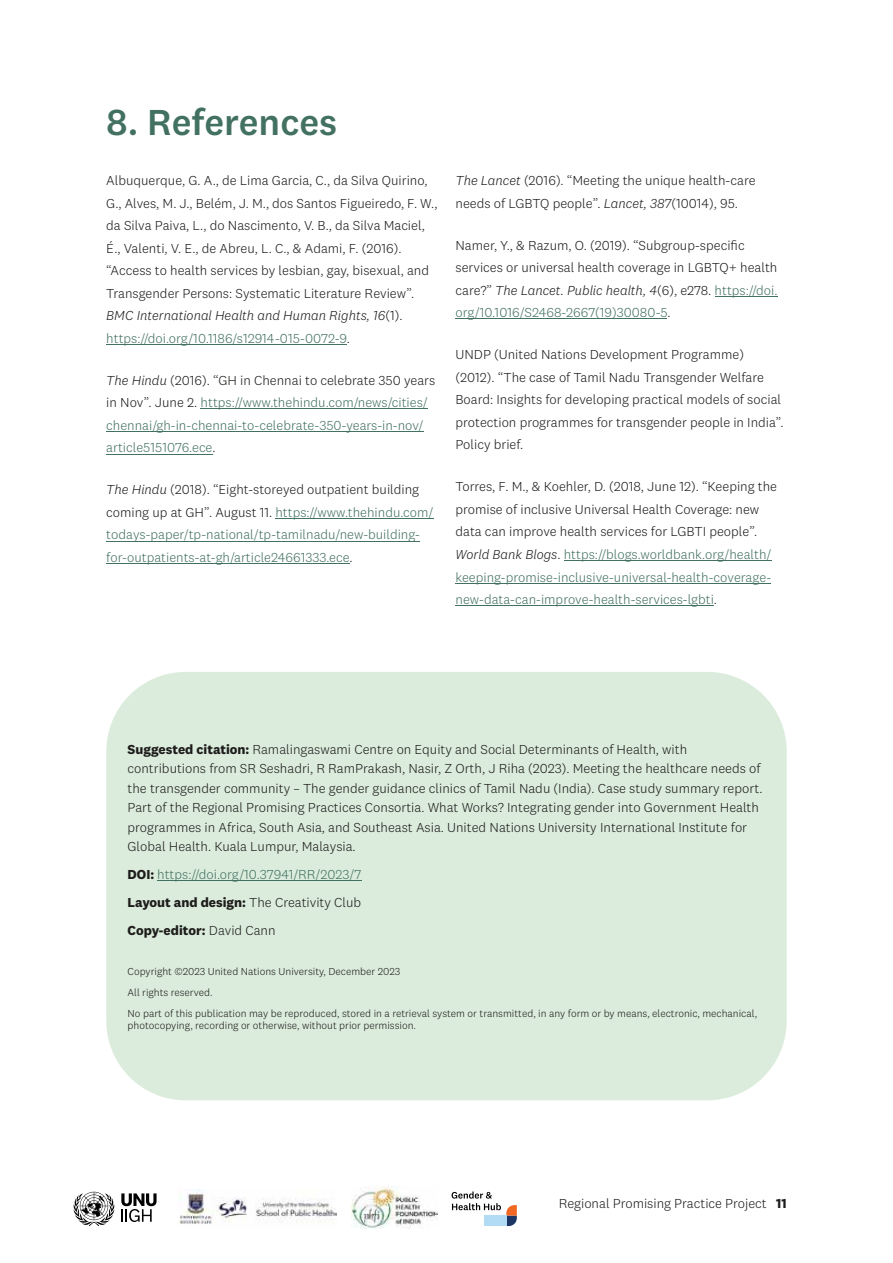
<style>
.page{position:relative;width:893px;height:1263px;background:#fff}
.page>*{position:absolute;margin:0;border:0;box-sizing:border-box;transform-origin:0 0}
.t1{font:500 37.5px "National 2";color:#437161}
.t2{font:300 13.5px/22.5px "National 2";color:#1d1c1b}
.t3{font:300 13.5px/22.5px "National 2";color:#437161}
.t4{font:300 10.5px/20.5px "National 2";color:#1d1c1b}
.s1{font-style:italic}
.s2{color:#437161}
.s3{font-style:italic;color:#1d1c1b}
.s4{color:#1d1c1b}
.s5{font-weight:700}
.s6{font-weight:700;color:#1d1c1b}
</style>
<div class="page">
<svg style="left:73px;top:1192px;width:42px;height:34px"></svg>
<svg style="left:121px;top:1193px;width:36px;height:29px"></svg>
<img style="left:178px;top:1189px;width:159px;height:35px">
<img style="left:352px;top:1186px;width:86px;height:42px">
<svg style="left:452px;top:1191px;width:65px;height:35px"></svg>
<div style="left:484px;top:1215px;width:22px;height:11px;background:#b2dbf5"></div>
<hr style="left:106px;top:344px;width:241px;height:1px;background:#437161">
<hr style="left:201px;top:409px;width:227px;height:1px;background:#437161">
<hr style="left:106px;top:431px;width:317px;height:1px;background:#437161">
<hr style="left:106px;top:454px;width:106px;height:1px;background:#437161">
<hr style="left:275px;top:518px;width:158px;height:1px;background:#437161">
<hr style="left:106px;top:541px;width:314px;height:1px;background:#437161">
<hr style="left:106px;top:563px;width:243px;height:1px;background:#437161">
<hr style="left:715px;top:296px;width:63px;height:1px;background:#437161">
<hr style="left:455px;top:319px;width:212px;height:1px;background:#437161">
<hr style="left:564px;top:560px;width:207px;height:1px;background:#437161">
<hr style="left:455px;top:583px;width:316px;height:1px;background:#437161">
<hr style="left:455px;top:605px;width:259px;height:1px;background:#437161">
<div style="left:106px;top:672px;width:681px;height:428px;background:#dbecdc;border-radius:79px"></div>
<hr style="left:157px;top:881px;width:204px;height:1px;background:#437161">
<h1 class="t1" style="left:106px;top:99px;width:233px">8. References</h1>
<p class="t2" style="left:106px;top:169px;width:333px">Albuquerque, G. A., de Lima Garcia, C., da Silva Quirino, G., Alves, M. J., Belém, J. M., dos Santos Figueiredo, F. W., da Silva Paiva, L., do Nascimento, V. B., da Silva Maciel, É., Valenti, V. E., de Abreu, L. C., &amp; Adami, F. (2016). “Access to health services by lesbian, gay, bisexual, and Transgender Persons: Systematic Literature Review”.<br><span class="s1">BMC International Health and Human Rights, 16</span>(1). <span class="s2">https://doi.org/10.1186/s12914-015-0072-9</span>.</p>
<p class="t3" style="left:106px;top:369px;width:330px"><span class="s3">The Hindu</span> <span class="s4">(2016). “GH in Chennai to celebrate 350 years in Nov”. June 2.</span> https://www.thehindu.com/news/cities/ chennai/gh-in-chennai-to-celebrate-350-years-in-nov/ article5151076.ece<span class="s4">.</span></p>
<p class="t3" style="left:106px;top:478px;width:329px"><span class="s3">The Hindu</span> <span class="s4">(2018). “Eight-storeyed outpatient building coming up at GH”. August 11.</span> https://www.thehindu.com/ todays-paper/tp-national/tp-tamilnadu/new-building&shy;for-outpatients-at-gh/article24661333.ece<span class="s4">.</span></p>
<p class="t2" style="left:455px;top:169px;width:302px"><span class="s1">The Lancet</span> (2016). “Meeting the unique health-care needs of LGBTQ people”. <span class="s1">Lancet, 387</span>(10014), 95.</p>
<p class="t2" style="left:455px;top:234px;width:324px">Namer, Y., &amp; Razum, O. (2019). “Subgroup-specific services or universal health coverage in LGBTQ+ health care?” <span class="s1">The Lancet. Public health, 4</span>(6), e278. <span class="s2">https://doi. org/10.1016/S2468-2667(19)30080-5</span>.</p>
<p class="t2" style="left:455px;top:343px;width:330px">UNDP (United Nations Development Programme) (2012). “The case of Tamil Nadu Transgender Welfare Board: Insights for developing practical models of social protection programmes for transgender people in India”.<br>Policy brief.</p>
<p class="t2" style="left:455px;top:475px;width:323px">Torres, F. M., &amp; Koehler, D. (2018, June 12). “Keeping the promise of inclusive Universal Health Coverage: new data can improve health services for LGBTI people”.<br><span class="s1">World Bank Blogs</span>. <span class="s2">https://blogs.worldbank.org/health/ keeping-promise-inclusive-universal-health-coverage&shy;new-data-can-improve-health-services-lgbti</span>.</p>
<p class="t2" style="left:128px;top:739px;width:636px;line-height:19.5px"><span class="s5">Suggested citation:</span> Ramalingaswami Centre on Equity and Social Determinants of Health, with contributions from SR Seshadri, R RamPrakash, Nasir, Z Orth, J Riha (2023). Meeting the healthcare needs of the transgender community – The gender guidance clinics of Tamil Nadu (India). Case study summary report.<br>Part of the Regional Promising Practices Consortia. What Works? Integrating gender into Government Health programmes in Africa, South Asia, and Southeast Asia. United Nations University International Institute for Global Health. Kuala Lumpur, Malaysia.</p>
<p class="t3" style="left:128px;top:860px;width:235px;line-height:28px;text-align:justify"><span class="s6">DOI:</span> https://doi.org/10.37941/RR/2023/7<br><span class="s6">Layout and design:</span> <span class="s4">The Creativity Club </span><span class="s6">Copy-editor:</span> <span class="s4">David Cann</span></p>
<p class="t4" style="left:128px;top:961px;width:631px">Copyright ©2023 United Nations University, December 2023<br>All rights reserved.<br>No part of this publication may be reproduced, stored in a retrieval system or transmitted, in any form or by means, electronic, mechanical,</p>
<p class="t4" style="left:128px;top:1015px;width:290px">photocopying, recording or otherwise, without prior permission.</p>
<p class="t2" style="left:559px;top:1192px;width:229px">Regional Promising Practice Project <span class="s5">11</span></p>
</div>
